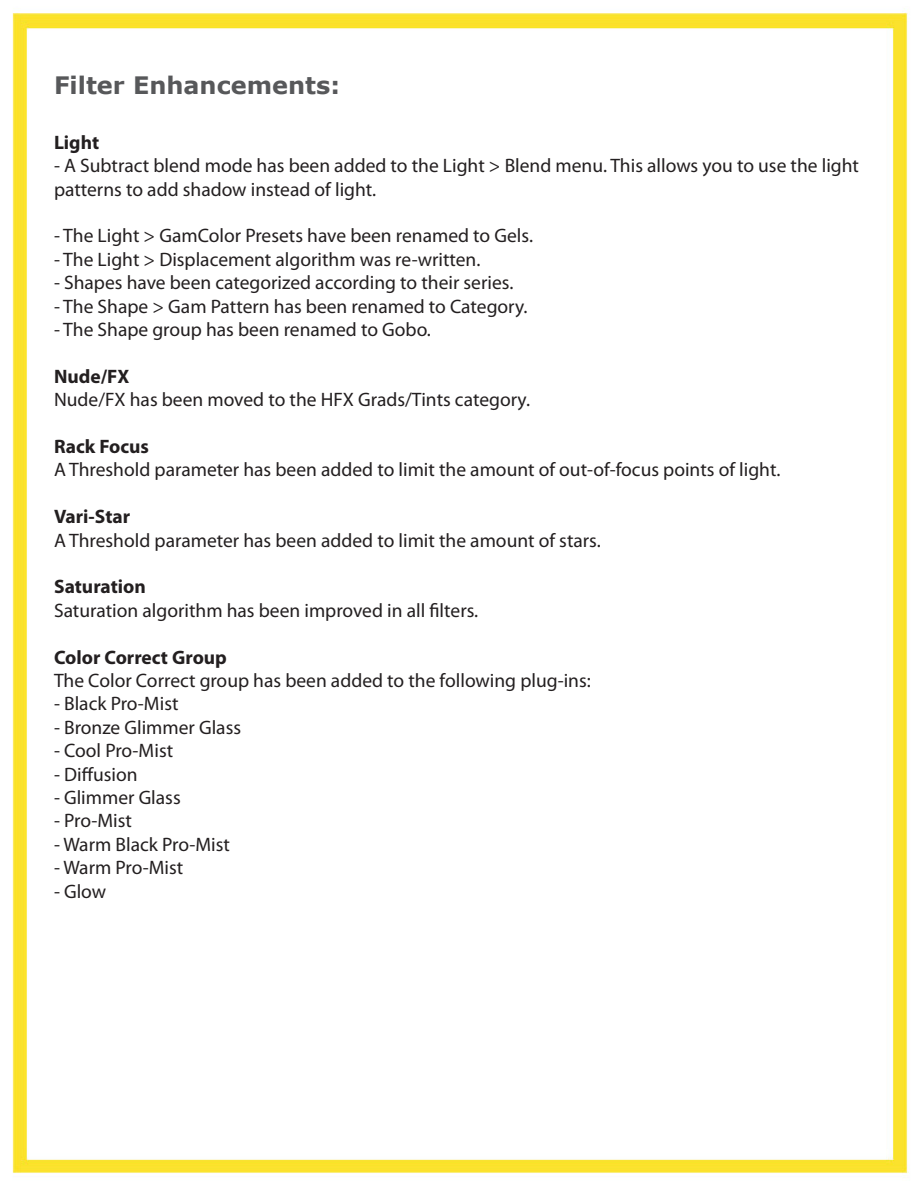
<style>
.page{position:relative;width:918px;height:1188px;background:#fff}
.page>*{position:absolute;margin:0;border:0;box-sizing:border-box;transform-origin:0 0}
.t1{font:700 24px "Verdana";color:#57585a}
.t2{font:19.5px/23.4px "Myriad Pro";color:#231f20}
.t3{font:700 19.5px "Myriad Pro";color:#231f20}
</style>
<div class="page">
<img style="left:12px;top:9px;width:897px;height:1167px">
<p class="t1" style="left:54px;top:70px;width:288px">Filter Enhancements:</p>
<p class="t3" style="left:54px;top:130px;width:47px">Light</p>
<p class="t2" style="left:54px;top:154px;width:807px">- A Subtract blend mode has been added to the Light &gt; Blend menu. This allows you to use the light patterns to add shadow instead of light.</p>
<p class="t2" style="left:54px;top:224px;width:481px">- The Light &gt; GamColor Presets have been renamed to Gels.</p>
<p class="t2" style="left:54px;top:247px;width:428px">- The Light &gt; Displacement algorithm was re-written.</p>
<p class="t2" style="left:54px;top:271px;width:461px">- Shapes have been categorized according to their series.</p>
<p class="t2" style="left:54px;top:294px;width:475px">- The Shape &gt; Gam Pattern has been renamed to Category.</p>
<p class="t2" style="left:54px;top:317px;width:379px">- The Shape group has been renamed to Gobo.</p>
<p class="t3" style="left:54px;top:364px;width:77px">Nude/FX</p>
<p class="t2" style="left:54px;top:388px;width:478px">Nude/FX has been moved to the HFX Grads/Tints category.</p>
<p class="t3" style="left:54px;top:434px;width:97px">Rack Focus</p>
<p class="t2" style="left:54px;top:458px;width:728px">A Threshold parameter has been added to limit the amount of out-of-focus points of light.</p>
<p class="t3" style="left:54px;top:504px;width:78px">Vari-Star</p>
<p class="t2" style="left:54px;top:528px;width:548px">A Threshold parameter has been added to limit the amount of stars.</p>
<p class="t3" style="left:54px;top:574px;width:93px">Saturation</p>
<p class="t2" style="left:54px;top:598px;width:426px">Saturation algorithm has been improved in all filters.</p>
<p class="t3" style="left:54px;top:644px;width:174px">Color Correct Group</p>
<p class="t2" style="left:54px;top:668px;width:538px">The Color Correct group has been added to the following plug-ins:</p>
<p class="t2" style="left:54px;top:692px;width:126px">- Black Pro-Mist</p>
<p class="t2" style="left:54px;top:715px;width:189px">- Bronze Glimmer Glass</p>
<p class="t2" style="left:54px;top:739px;width:121px">- Cool Pro-Mist</p>
<p class="t2" style="left:54px;top:762px;width:85px">- Diffusion</p>
<p class="t2" style="left:54px;top:785px;width:128px">- Glimmer Glass</p>
<p class="t2" style="left:54px;top:809px;width:80px">- Pro-Mist</p>
<p class="t2" style="left:54px;top:832px;width:177px">- Warm Black Pro-Mist</p>
<p class="t2" style="left:54px;top:856px;width:131px">- Warm Pro-Mist</p>
<p class="t2" style="left:54px;top:879px;width:54px">- Glow</p>
</div>
